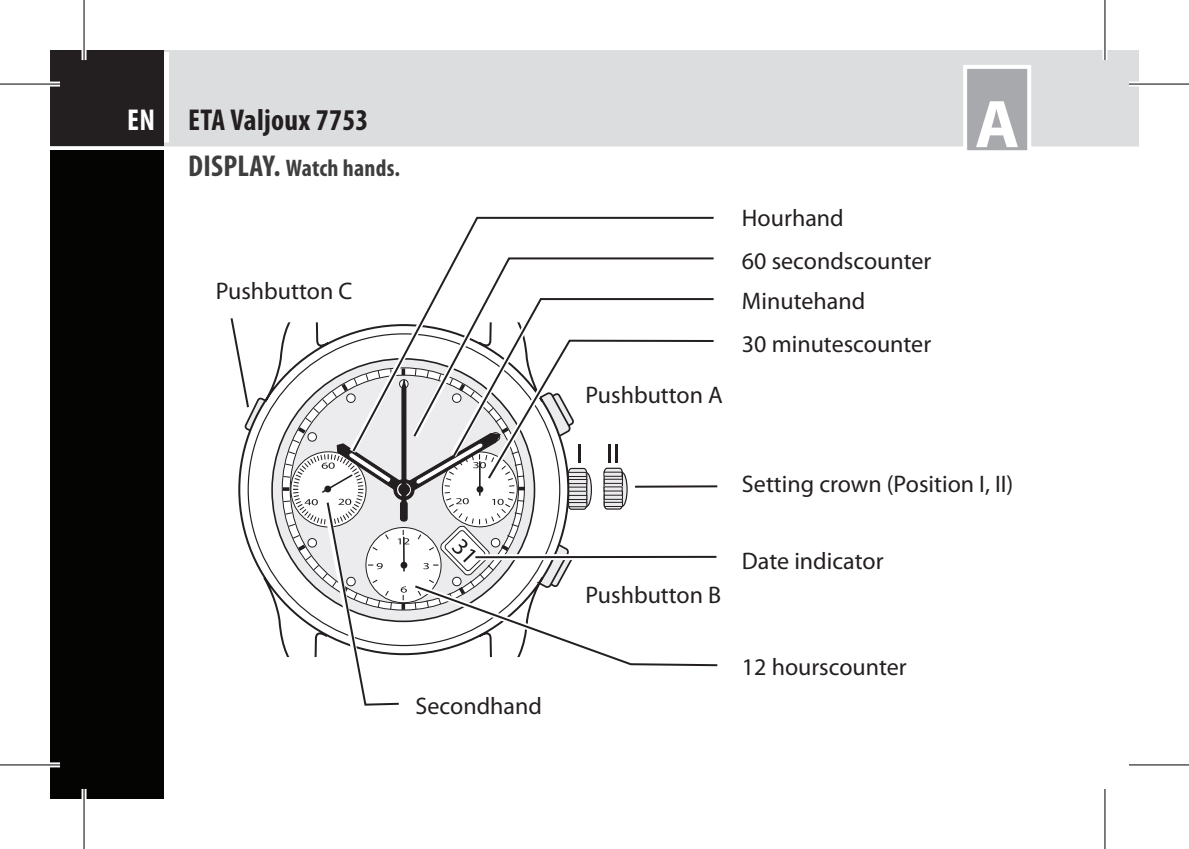
<style>
.page{position:relative;width:1189px;height:849px;background:#fff}
.page>*{position:absolute;margin:0;border:0;box-sizing:border-box;transform-origin:0 0}
.t1{font:700 68px "Myriad Pro";color:#fff}
.t2{font:700 condensed 30.4px "Myriad Pro";letter-spacing:.01em;color:#231f20}
.t3{font:24px/43.2px "Myriad Pro";color:#231f20}
.t4{font:700 condensed 24px "Myriad Pro";letter-spacing:.01em;color:#3e3e3f}
.s1{color:#fff}
.s2{font-size:30.4px}
</style>
<div class="page">
<div style="left:169px;top:50px;width:969px;height:96px;background:#dcdddf"></div>
<svg style="left:238px;top:322px;width:81px;height:335px"></svg>
<svg style="left:248px;top:334px;width:312px;height:311px"></svg>
<svg style="left:283px;top:368px;width:10px;height:241px"></svg>
<div style="left:50px;top:50px;width:113px;height:96px;background:#231f20"></div>
<div style="left:50px;top:150px;width:113px;height:648px;background:#040503"></div>
<div style="left:963px;top:65px;width:68px;height:89px;background:#a8a9ad;border:4px solid #fff"></div>
<svg style="left:351px;top:216px;width:363px;height:119px"></svg>
<svg style="left:293px;top:335px;width:425px;height:371px"></svg>
<svg style="left:445px;top:444px;width:273px;height:19px"></svg>
<svg style="left:451px;top:444px;width:264px;height:14px"></svg>
<svg style="left:407px;top:252px;width:311px;height:192px"></svg>
<svg style="left:412px;top:256px;width:303px;height:182px"></svg>
<svg style="left:230px;top:318px;width:38px;height:114px"></svg>
<div style="left:0;top:82px;width:60px;height:5px;background:#fff"></div>
<div style="left:1128px;top:82px;width:60px;height:5px;background:#fff"></div>
<svg style="left:0;top:762px;width:60px;height:5px"></svg>
<svg style="left:1129px;top:765px;width:59px;height:1px"></svg>
<hr style="left:82px;top:0;width:4px;height:60px;background:#fff">
<hr style="left:82px;top:788px;width:4px;height:60px;background:#fff">
<svg style="left:1102px;top:0;width:5px;height:60px"></svg>
<svg style="left:1105px;top:789px;width:1px;height:59px"></svg>
<hr style="left:0;top:83px;width:60px;height:2px;background:#000">
<hr style="left:1128px;top:83px;width:60px;height:2px;background:#000">
<hr style="left:0;top:764px;width:60px;height:1px;background:#000">
<hr style="left:1128px;top:764px;width:60px;height:1px;background:#000">
<hr style="left:83px;top:0;width:2px;height:60px;background:#000">
<hr style="left:83px;top:788px;width:2px;height:60px;background:#000">
<hr style="left:1104px;top:0;width:1px;height:60px;background:#000">
<hr style="left:1104px;top:788px;width:1px;height:60px;background:#000">
<p class="t2" style="left:127px;top:101px;width:243px"><span class="s1">EN</span> ETA Valjoux 7753</p>
<h1 class="t1" style="left:974px;top:80px;width:46px">A</h1>
<p class="t4" style="left:188px;top:153px;width:213px"><span class="s2">DISPLAY.</span> Watch hands.</p>
<p class="t3" style="left:216px;top:268px;width:138px">Push button C</p>
<p class="t3" style="left:415px;top:683px;width:128px">Second hand</p>
<p class="t3" style="left:585px;top:372px;width:139px">Pushbutton A</p>
<p class="t3" style="left:742px;top:195px;width:191px">Hour hand<br>60 seconds counter</p>
<p class="t3" style="left:742px;top:279px;width:191px">Minute hand<br>30 minutes counter</p>
<p class="t3" style="left:585px;top:573px;width:137px">Pushbutton B</p>
<p class="t3" style="left:742px;top:462px;width:273px">Setting crown (Position I, II)</p>
<p class="t3" style="left:742px;top:538px;width:143px">Date indicator</p>
<p class="t3" style="left:742px;top:644px;width:166px">12 hours counter</p>
</div>
